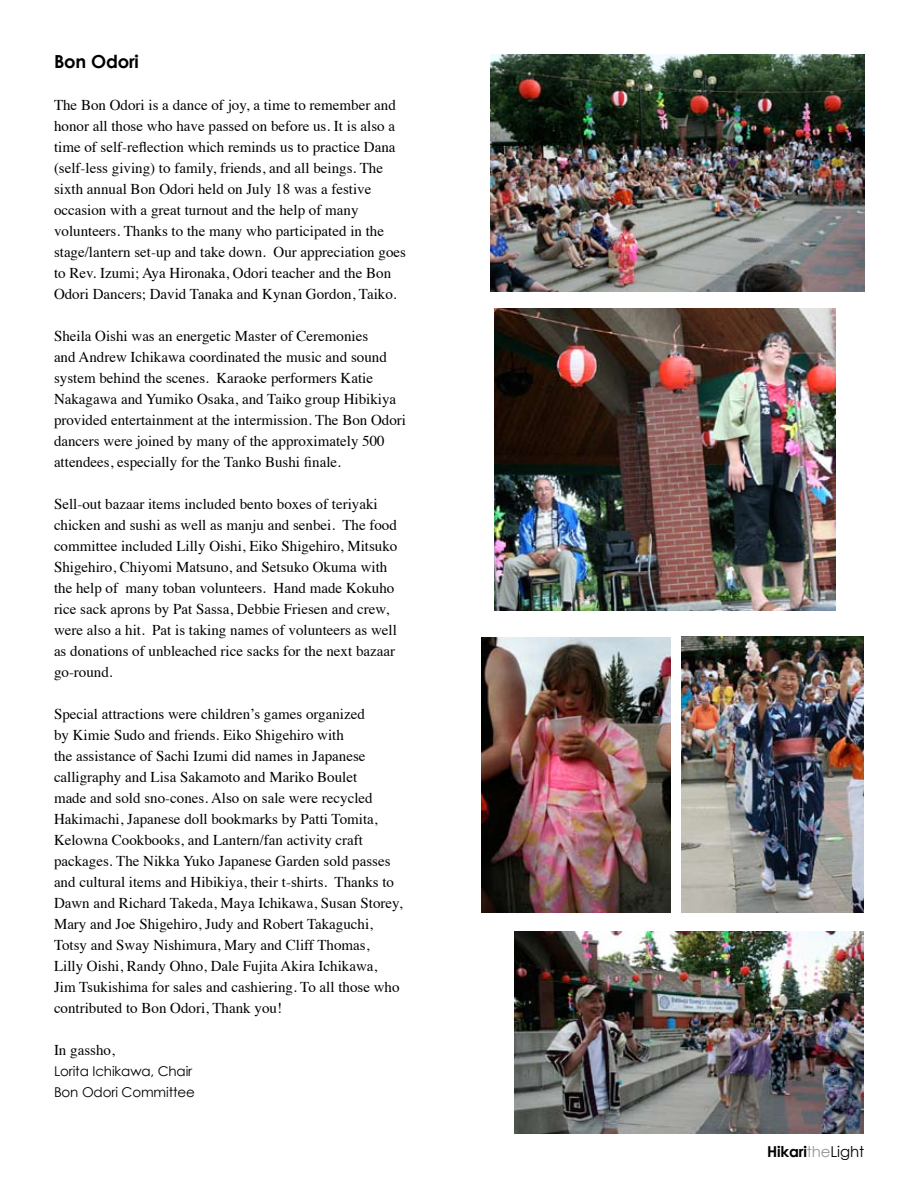
<style>
.page{position:relative;width:918px;height:1188px;background:#fff}
.page>*{position:absolute;margin:0;border:0;box-sizing:border-box;transform-origin:0 0}
.t1{font:700 18px "Century Gothic";letter-spacing:-.01em;color:#000}
.t2{font:15px/21px "Times";color:#000}
.t3{font:700 15px "Century Gothic";letter-spacing:-.01em;color:#000}
.t4{font:13.5px/21px "Century Gothic";letter-spacing:-.01em;color:#000}
.s1{font-weight:400;color:#939598}
.s2{font-weight:400}
</style>
<div class="page">
<img style="left:494px;top:309px;width:342px;height:301px">
<img style="left:491px;top:54px;width:374px;height:238px">
<img style="left:482px;top:638px;width:189px;height:275px">
<img style="left:682px;top:636px;width:182px;height:276px">
<img style="left:515px;top:932px;width:349px;height:202px">
<p class="t1" style="left:54px;top:50px;width:86px">Bon Odori</p>
<p class="t2" style="left:54px;top:93px;width:354px">The Bon Odori is a dance of joy, a time to remember and honor all those who have passed on before us. It is also a time of self-reflection which reminds us to practice Dana (self-less giving) to family, friends, and all beings. The sixth annual Bon Odori held on July 18 was a festive occasion with a great turnout and the help of many volunteers. Thanks to the many who participated in the stage/lantern set-up and take down. Our appreciation goes to Rev. Izumi; Aya Hironaka, Odori teacher and the Bon Odori Dancers; David Tanaka and Kynan Gordon, Taiko.</p>
<p class="t2" style="left:54px;top:324px;width:354px">Sheila Oishi was an energetic Master of Ceremonies<br>and Andrew Ichikawa coordinated the music and sound system behind the scenes. Karaoke performers Katie Nakagawa and Yumiko Osaka, and Taiko group Hibikiya provided entertainment at the intermission. The Bon Odori dancers were joined by many of the approximately 500 attendees, especially for the Tanko Bushi finale.</p>
<p class="t2" style="left:54px;top:492px;width:345px">Sell-out bazaar items included bento boxes of teriyaki chicken and sushi as well as manju and senbei. The food committee included Lilly Oishi, Eiko Shigehiro, Mitsuko Shigehiro, Chiyomi Matsuno, and Setsuko Okuma with the help of many toban volunteers. Hand made Kokuho rice sack aprons by Pat Sassa, Debbie Friesen and crew, were also a hit. Pat is taking names of volunteers as well as donations of unbleached rice sacks for the next bazaar go-round.</p>
<p class="t2" style="left:54px;top:702px;width:350px">Special attractions were children’s games organized<br>by Kimie Sudo and friends. Eiko Shigehiro with<br>the assistance of Sachi Izumi did names in Japanese calligraphy and Lisa Sakamoto and Mariko Boulet<br>made and sold sno-cones. Also on sale were recycled Hakimachi, Japanese doll bookmarks by Patti Tomita, Kelowna Cookbooks, and Lantern/fan activity craft packages. The Nikka Yuko Japanese Garden sold passes and cultural items and Hibikiya, their t-shirts. Thanks to Dawn and Richard Takeda, Maya Ichikawa, Susan Storey, Mary and Joe Shigehiro, Judy and Robert Takaguchi, Totsy and Sway Nishimura, Mary and Cliff Thomas,<br>Lilly Oishi, Randy Ohno, Dale Fujita Akira Ichikawa, Jim Tsukishima for sales and cashiering. To all those who contributed to Bon Odori, Thank you!</p>
<p class="t2" style="left:54px;top:1038px;width:62px">In gassho,</p>
<p class="t4" style="left:54px;top:1060px;width:143px">Lorita Ichikawa, Chair<br>Bon Odori Committee</p>
<p class="t3" style="left:767px;top:1142px;width:99px">Hikari<span class="s1">the</span><span class="s2">Light</span></p>
</div>
